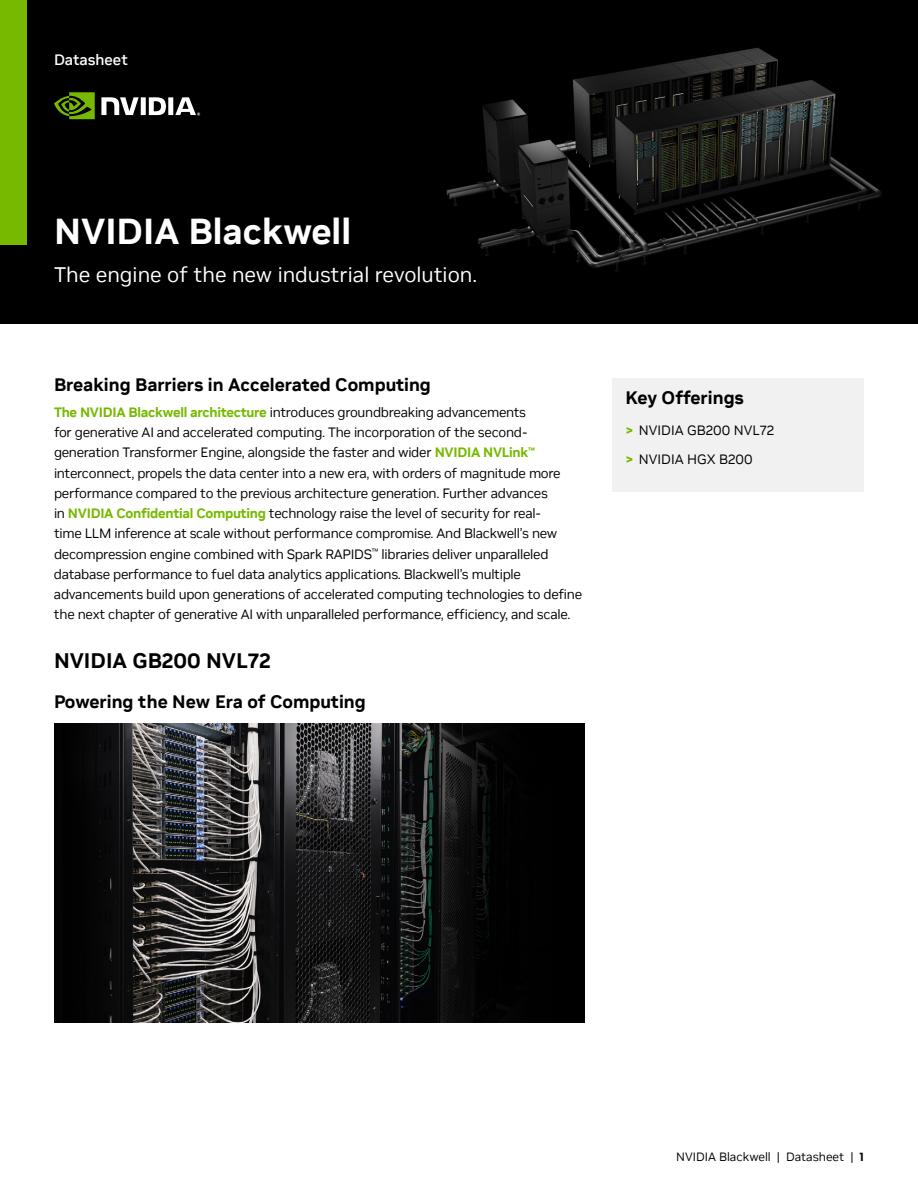
<style>
.page{position:relative;width:918px;height:1188px;background:#fff}
.page>*{position:absolute;margin:0;border:0;box-sizing:border-box;transform-origin:0 0}
.t1{font:700 36px "NVIDIA Sans";color:#fff}
.t2{font:21px "NVIDIA Sans";color:#fff}
.t3{font:700 21px "NVIDIA Sans";color:#000}
.t4{font:700 18px "NVIDIA Sans";color:#000}
.t5{font:500 15px "NVIDIA Sans";color:#fff}
.t6{font:13.5px/20.2px "NVIDIA Sans";letter-spacing:-.02em;color:#000}
.t7{font:13.5px/29.2px "NVIDIA Sans";color:#000}
.t8{font:12px "NVIDIA Sans";color:#000}
.s1{font-weight:700;color:#76b900}
.s2{font-weight:700}
</style>
<div class="page">
<div style="left:0;top:0;width:918px;height:324px;background:#000"></div>
<img style="left:446px;top:47px;width:436px;height:225px">
<div style="left:612px;top:378px;width:252px;height:114px;background:#f1f1f2"></div>
<div style="left:0;top:0;width:27px;height:244px;background:#76b900"></div>
<svg style="left:54px;top:92px;width:41px;height:27px"></svg>
<svg style="left:101px;top:97px;width:99px;height:19px"></svg>
<img style="left:54px;top:724px;width:531px;height:298px">
<p class="t5" style="left:54px;top:50px;width:75px">Datasheet</p>
<h1 class="t1" style="left:54px;top:210px;width:299px">NVIDIA Blackwell</h1>
<h2 class="t2" style="left:54px;top:262px;width:425px">The engine of the new industrial revolution.</h2>
<h3 class="t4" style="left:54px;top:373px;width:378px">Breaking Barriers in Accelerated Computing</h3>
<p class="t6" style="left:54px;top:402px;width:530px"><span class="s1">The NVIDIA Blackwell architecture</span> introduces groundbreaking advancements<br>for generative AI and accelerated computing. The incorporation of the second&shy;generation Transformer Engine, alongside the faster and wider <span class="s1">NVIDIA NVLink</span><sup>™ </sup>interconnect, propels the data center into a new era, with orders of magnitude more performance compared to the previous architecture generation. Further advances<br>in <span class="s1">NVIDIA Confidential Computing</span> technology raise the level of security for real-<br>time LLM inference at scale without performance compromise. And Blackwell’s new decompression engine combined with Spark RAPIDS<sup>™</sup> libraries deliver unparalleled database performance to fuel data analytics applications. Blackwell’s multiple advancements build upon generations of accelerated computing technologies to define the next chapter of generative AI with unparalleled performance, efficiency, and scale.</p>
<h2 class="t3" style="left:54px;top:647px;width:219px">NVIDIA GB200 NVL72</h2>
<h3 class="t4" style="left:54px;top:691px;width:313px">Powering the New Era of Computing</h3>
<h3 class="t4" style="left:626px;top:387px;width:120px">Key Offerings</h3>
<p class="t7" style="left:625px;top:416px;width:150px"><span class="s1">&gt;</span> NVIDIA GB200 NVL72 <span class="s1">&gt;</span> NVIDIA HGX B200</p>
<p class="t8" style="left:676px;top:1150px;width:189px">NVIDIA Blackwell | Datasheet | <span class="s2">1</span></p>
</div>
